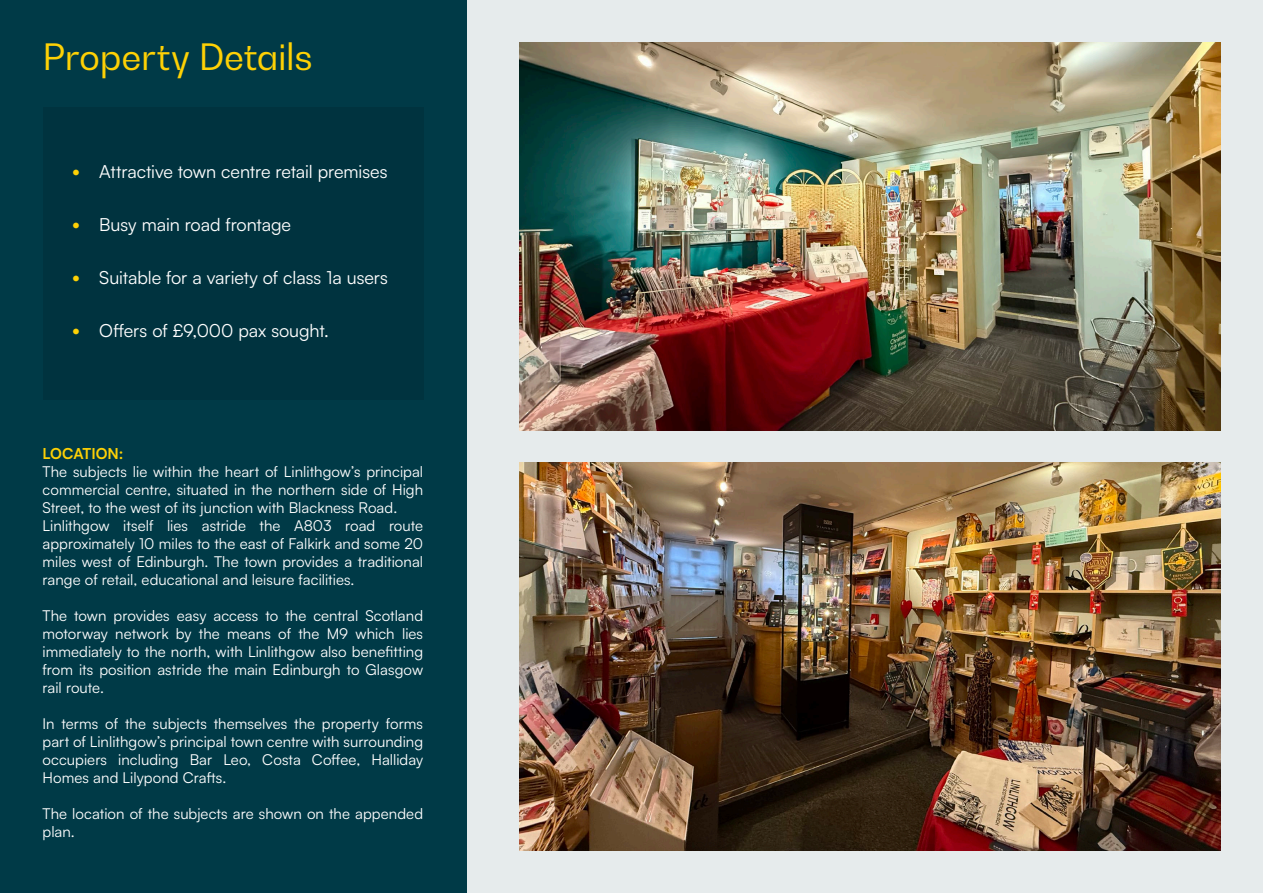
<style>
.page{position:relative;width:1263px;height:893px;background:#fff}
.page>*{position:absolute;margin:0;border:0;box-sizing:border-box;transform-origin:0 0}
.t1{font:36px "Bw Gradual DEMO";letter-spacing:-.01em;color:#fed105}
.t2{font:18px "Satoshi";letter-spacing:-.005em;color:#fff}
.Text{font:15px/18px "Satoshi";letter-spacing:.005em;color:#fff;text-align:justify}
.Headings{font:700 15px "Satoshi";letter-spacing:-.005em;color:#fed105}
.s1{font-size:21px;color:#fed105}
</style>
<div class="page">
<div style="left:0;top:0;width:466px;height:893px;background:#003a47"></div>
<div style="left:43px;top:107px;width:380px;height:293px;background:#00333f"></div>
<div style="left:466px;top:0;width:797px;height:893px;background:#e6ebec"></div>
<img style="left:519px;top:43px;width:701px;height:387px">
<img style="left:519px;top:463px;width:701px;height:387px">
<p class="t1" style="left:43px;top:34px;width:272px">Property Details</p>
<p class="t2" style="left:72px;top:159px;width:317px"><span class="s1">•</span> Attractive town centre retail premises</p>
<p class="t2" style="left:72px;top:212px;width:220px"><span class="s1">•</span> Busy main road frontage</p>
<p class="t2" style="left:72px;top:265px;width:317px"><span class="s1">•</span> Suitable for a variety of class 1a users</p>
<p class="t2" style="left:72px;top:318px;width:258px"><span class="s1">•</span> Offers of £9,000 pax sought.</p>
<p class="Headings" style="left:43px;top:443px;width:83px">LOCATION:</p>
<p class="Text" style="left:43px;top:462px;width:382px">The subjects lie within the heart of Linlithgow’s principal commercial centre, situated in the northern side of High Street, to the west of its junction with Blackness Road.</p>
<p class="Text" style="left:43px;top:516px;width:382px">Linlithgow itself lies astride the A803 road route approximately 10 miles to the east of Falkirk and some 20 miles west of Edinburgh. The town provides a traditional range of retail, educational and leisure facilities.</p>
<p class="Text" style="left:43px;top:606px;width:382px">The town provides easy access to the central Scotland motorway network by the means of the M9 which lies immediately to the north, with Linlithgow also benefitting from its position astride the main Edinburgh to Glasgow rail route.</p>
<p class="Text" style="left:43px;top:714px;width:382px">In terms of the subjects themselves the property forms part of Linlithgow’s principal town centre with surrounding occupiers including Bar Leo, Costa Coffee, Halliday Homes and Lilypond Crafts.</p>
<p class="Text" style="left:43px;top:804px;width:382px">The location of the subjects are shown on the appended plan.</p>
</div>
